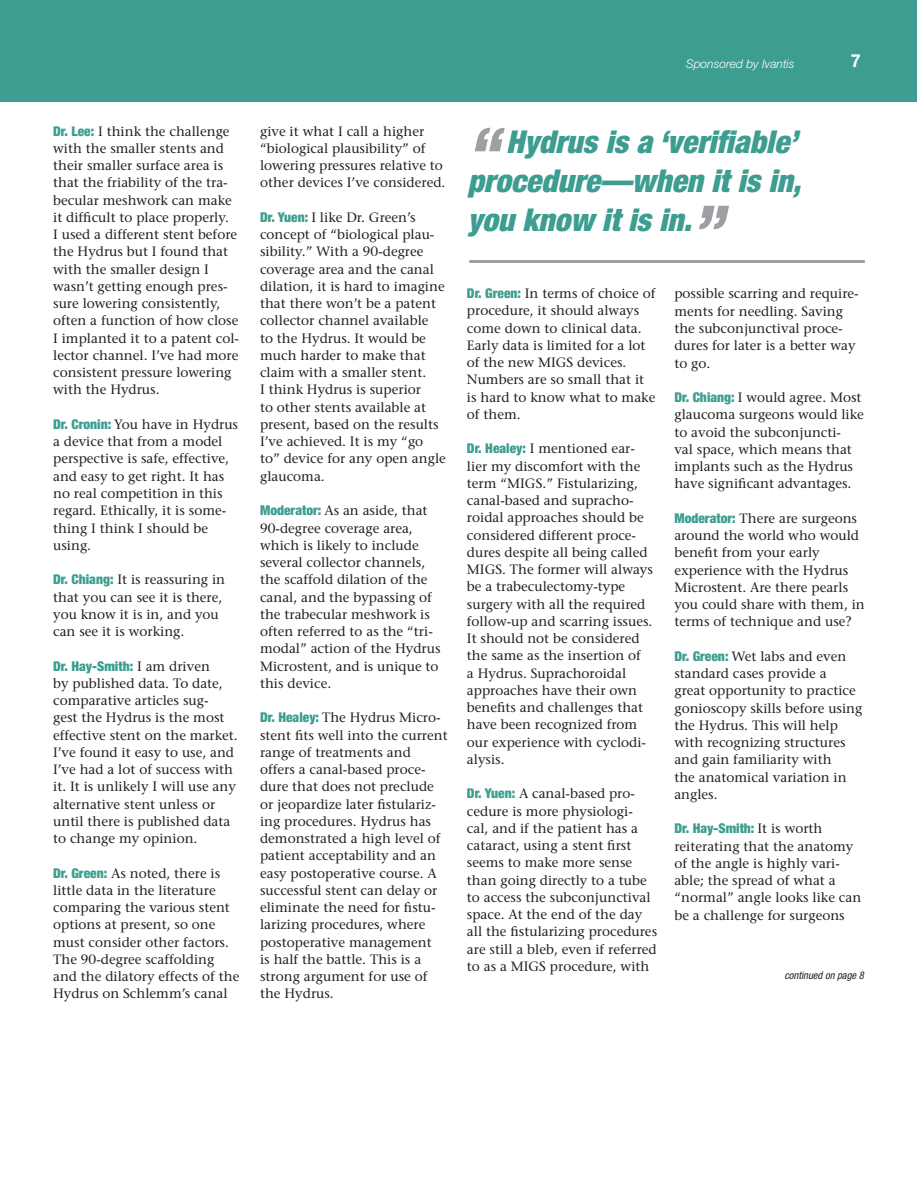
<style>
.page{position:relative;width:917px;height:1188px;background:#fff}
.page>*{position:absolute;margin:0;border:0;box-sizing:border-box;transform-origin:0 0}
.Pull_Quote_Text{font:italic 900 condensed 31.5px/39px "Helvetica Neue LT Std";color:#3c9d90;text-align:justify}
.t1{font:700 18px "Helvetica Neue LT Std";color:#fff}
.Main_text{font:13.5px/17.2px "Stone Serif";color:#231f20}
.Headline{font:italic 300 12px "Helvetica Neue LT Std";color:#fff}
.t2{font:italic condensed 10.5px "Helvetica Neue LT Std";color:#231f20}
.s1{font-family:"Helvetica Neue LT Std";font-weight:900;font-stretch:condensed;color:#3c9d90}
.s2{font-size:63px;color:#9d9fa2}
</style>
<div class="page">
<div style="left:0;top:0;width:916px;height:102px;background:#3c9d90"></div>
<hr style="left:469px;top:260px;width:395px;height:3px;background:#9d9fa2">
<p class="Headline" style="left:686px;top:56px;width:110px">Sponsored by Ivantis</p>
<p class="t1" style="left:850px;top:49px;width:12px">7</p>
<p class="Main_text" style="left:53px;top:122px;width:187px"><span class="s1">Dr. Lee:</span> I think the challenge with the smaller stents and their smaller surface area is that the friability of the tra&shy;becular meshwork can make it difficult to place properly.<br>I used a different stent before the Hydrus but I found that with the smaller design I wasn’t getting enough pres&shy;sure lowering consistently, often a function of how close<br>I implanted it to a patent col&shy;lector channel. I’ve had more consistent pressure lowering with the Hydrus.</p>
<p class="Main_text" style="left:53px;top:416px;width:186px"><span class="s1">Dr. Cronin:</span> You have in Hydrus a device that from a model perspective is safe, effective, and easy to get right. It has no real competition in this regard. Ethically, it is some&shy;thing I think I should be using.</p>
<p class="Main_text" style="left:53px;top:571px;width:173px"><span class="s1">Dr. Chiang:</span> It is reassuring in that you can see it is there, you know it is in, and you can see it is working.</p>
<p class="Main_text" style="left:53px;top:657px;width:186px"><span class="s1">Dr. Hay-Smith:</span> I am driven<br>by published data. To date, comparative articles sug-<br>gest the Hydrus is the most effective stent on the market.<br>I’ve found it easy to use, and<br>I’ve had a lot of success with it. It is unlikely I will use any alternative stent unless or until there is published data to change my opinion.</p>
<p class="Main_text" style="left:53px;top:864px;width:188px"><span class="s1">Dr. Green:</span> As noted, there is little data in the literature comparing the various stent options at present, so one must consider other factors.<br>The 90-degree scaffolding and the dilatory effects of the<br>Hydrus on Schlemm’s canal</p>
<p class="Main_text" style="left:260px;top:122px;width:187px">give it what I call a higher “biological plausibility” of lowering pressures relative to other devices I’ve considered.</p>
<p class="Main_text" style="left:260px;top:209px;width:187px"><span class="s1">Dr. Yuen:</span> I like Dr. Green’s concept of “biological plau&shy;sibility.” With a 90-degree coverage area and the canal dilation, it is hard to imagine that there won’t be a patent collector channel available<br>to the Hydrus. It would be much harder to make that claim with a smaller stent.<br>I think Hydrus is superior<br>to other stents available at present, based on the results<br>I’ve achieved. It is my “go to” device for any open angle glaucoma.</p>
<p class="Main_text" style="left:260px;top:502px;width:182px"><span class="s1">Moderator:</span> As an aside, that<br>90-degree coverage area, which is likely to include several collector channels, the scaffold dilation of the canal, and the bypassing of the trabecular meshwork is often referred to as the “tri&shy;modal” action of the Hydrus<br>Microstent, and is unique to this device.</p>
<p class="Main_text" style="left:260px;top:709px;width:189px"><span class="s1">Dr. Healey:</span> The Hydrus Micro&shy;stent fits well into the current range of treatments and offers a canal-based proce&shy;dure that does not preclude or jeopardize later fistulariz&shy;ing procedures. Hydrus has demonstrated a high level of patient acceptability and an easy postoperative course. A successful stent can delay or eliminate the need for fistu&shy;larizing procedures, where postoperative management<br>is half the battle. This is a strong argument for use of the Hydrus.</p>
<p class="Pull_Quote_Text" style="left:467px;top:123px;width:335px"><span class="s2">“</span> Hydrus is a ‘verifiable’ procedure—when it is in, you know it is in.<span class="s2">”</span></p>
<p class="Main_text" style="left:467px;top:285px;width:190px"><span class="s1">Dr. Green:</span> In terms of choice of procedure, it should always come down to clinical data.<br>Early data is limited for a lot of the new MIGS devices.<br>Numbers are so small that it is hard to know what to make of them.</p>
<p class="Main_text" style="left:467px;top:440px;width:187px"><span class="s1">Dr. Healey:</span> I mentioned ear&shy;lier my discomfort with the term “MIGS.” Fistularizing, canal-based and supracho&shy;roidal approaches should be considered different proce&shy;dures despite all being called<br>MIGS. The former will always be a trabeculectomy-type surgery with all the required follow-up and scarring issues.<br>It should not be considered the same as the insertion of<br>a Hydrus. Suprachoroidal approaches have their own benefits and challenges that have been recognized from our experience with cyclodi&shy;alysis.</p>
<p class="Main_text" style="left:467px;top:785px;width:192px"><span class="s1">Dr. Yuen:</span> A canal-based pro&shy;cedure is more physiologi&shy;cal, and if the patient has a cataract, using a stent first seems to make more sense than going directly to a tube to access the subconjunctival space. At the end of the day all the fistularizing procedures are still a bleb, even if referred to as a MIGS procedure, with</p>
<p class="Main_text" style="left:674px;top:285px;width:186px">possible scarring and require&shy;ments for needling. Saving the subconjunctival proce&shy;dures for later is a better way to go.</p>
<p class="Main_text" style="left:674px;top:389px;width:191px"><span class="s1">Dr. Chiang:</span> I would agree. Most glaucoma surgeons would like to avoid the subconjuncti-<br>val space, which means that implants such as the Hydrus have significant advantages.</p>
<p class="Main_text" style="left:674px;top:509px;width:192px"><span class="s1">Moderator:</span> There are surgeons around the world who would benefit from your early experience with the Hydrus<br>Microstent. Are there pearls you could share with them, in terms of technique and use?</p>
<p class="Main_text" style="left:674px;top:647px;width:189px"><span class="s1">Dr. Green:</span> Wet labs and even standard cases provide a<br>great opportunity to practice gonioscopy skills before using the Hydrus. This will help with recognizing structures and gain familiarity with<br>the anatomical variation in angles.</p>
<p class="Main_text" style="left:674px;top:820px;width:188px"><span class="s1">Dr. Hay-Smith:</span> It is worth reiterating that the anatomy of the angle is highly vari&shy;able; the spread of what a “normal” angle looks like can be a challenge for surgeons</p>
<p class="t2" style="left:784px;top:969px;width:81px">continued on page 8</p>
</div>
